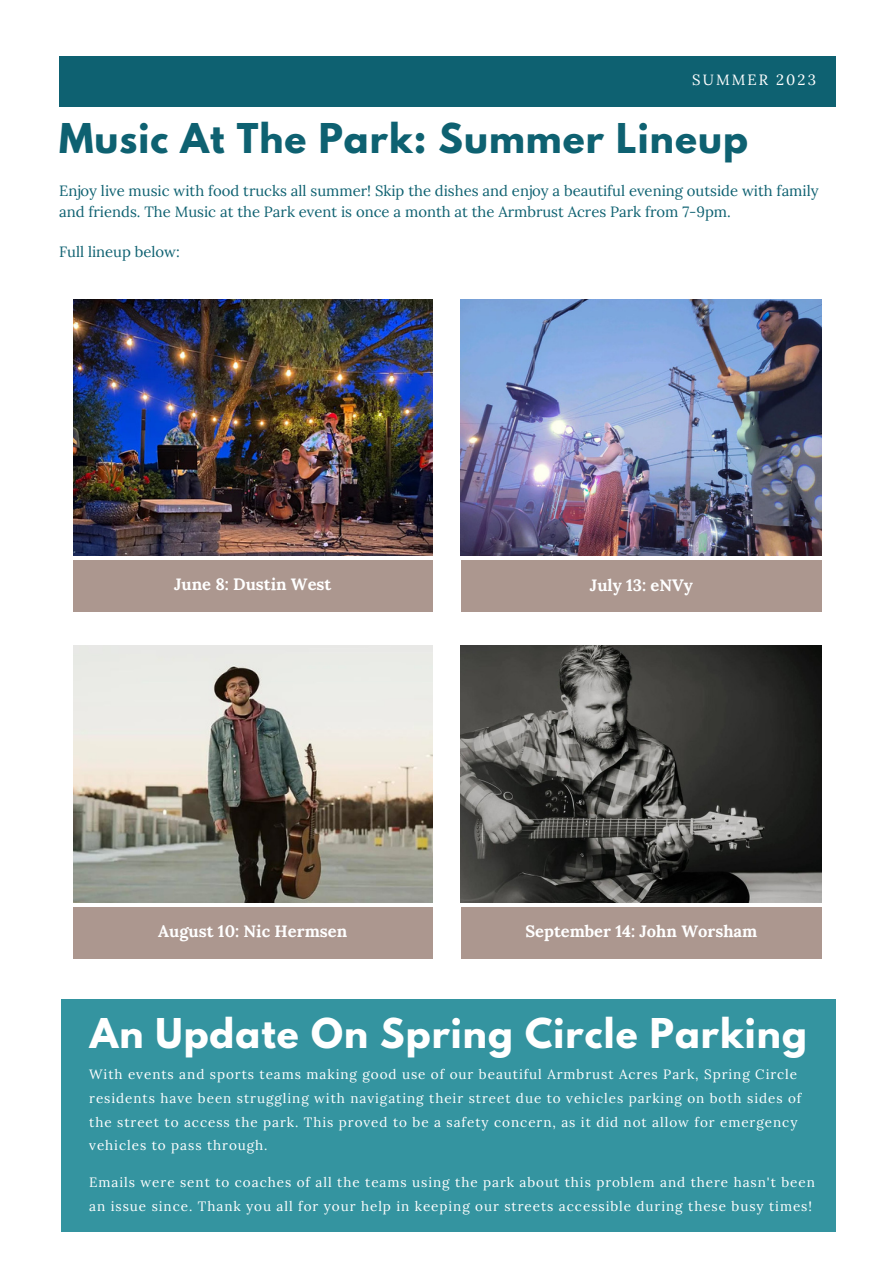
<style>
.page{position:relative;width:893px;height:1264px;background:#fff}
.page>*{position:absolute;margin:0;border:0;box-sizing:border-box;transform-origin:0 0}
.t1{font:700 36.3px "League Spartan";letter-spacing:.03em;color:#fff}
.t2{font:700 36.3px "League Spartan";letter-spacing:.03em;color:#0e6171}
.t3{font:700 16.5px "Lora";color:#fff}
.t4{font:14.85px/20.2px "Lora";color:#0e6171}
.t5{font:14.85px "Lora";letter-spacing:.14em;color:#fff}
.t6{font:13.5px/23.7px "Lora";letter-spacing:.07em;color:#fff}
</style>
<div class="page">
<div style="left:59px;top:56px;width:776px;height:51px;background:#0e6171"></div>
<div style="left:73px;top:907px;width:359px;height:51px;background:#ac978f"></div>
<img style="left:73px;top:645px;width:360px;height:257px">
<div style="left:461px;top:907px;width:360px;height:51px;background:#ac978f"></div>
<img style="left:461px;top:645px;width:360px;height:257px">
<div style="left:73px;top:560px;width:359px;height:51px;background:#ac978f"></div>
<img style="left:73px;top:299px;width:360px;height:256px">
<img style="left:461px;top:299px;width:360px;height:257px">
<div style="left:461px;top:560px;width:360px;height:51px;background:#ac978f"></div>
<div style="left:61px;top:999px;width:774px;height:232px;background:#3494a0"></div>
<p class="t5" style="left:692px;top:70px;width:125px">SUMMER 2023</p>
<p class="t2" style="left:59px;top:120px;width:690px">Music At The Park: Summer Lineup</p>
<p class="t4" style="left:59px;top:181px;width:761px">Enjoy live music with food trucks all summer! Skip the dishes and enjoy a beautiful evening outside with family and friends. The Music at the Park event is once a month at the Armbrust Acres Park from 7-9pm.</p>
<p class="t4" style="left:59px;top:241px;width:122px">Full lineup below:</p>
<p class="t3" style="left:174px;top:574px;width:159px">June 8: Dustin West</p>
<p class="t3" style="left:590px;top:574px;width:104px">July 13: eNVy</p>
<p class="t3" style="left:158px;top:920px;width:190px">August 10: Nic Hermsen</p>
<p class="t3" style="left:525px;top:920px;width:233px">September 14: John Worsham</p>
<p class="t1" style="left:90px;top:1015px;width:718px">An Update On Spring Circle Parking</p>
<p class="t6" style="left:89px;top:1062px;width:713px">With events and sports teams making good use of our beautiful Armbrust Acres Park, Spring Circle residents have been struggling with navigating their street due to vehicles parking on both sides of the street to access the park. This proved to be a safety concern, as it did not allow for emergency vehicles to pass through.</p>
<p class="t6" style="left:89px;top:1170px;width:727px">Emails were sent to coaches of all the teams using the park about this problem and there hasn't been an issue since. Thank you all for your help in keeping our streets accessible during these busy times!</p>
</div>
